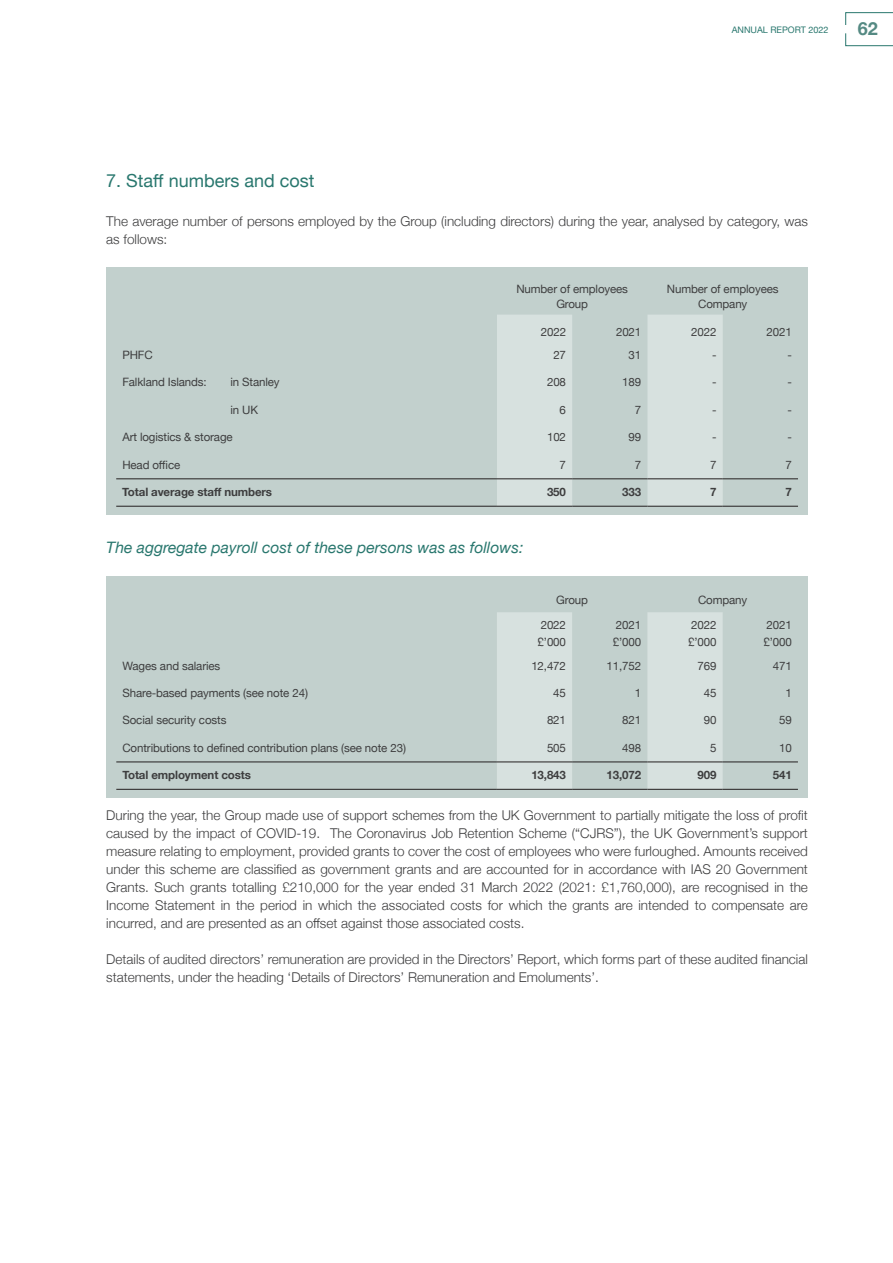
<style>
.page{position:relative;width:893px;height:1263px;background:#fff}
.page>*{position:absolute;margin:0;border:0;box-sizing:border-box;transform-origin:0 0}
.t1{font:18px "Helvetica Neue";color:#29776e}
.t2{font:700 18px "Helvetica Neue";color:#558a83}
.t3{font:italic 15.75px "Helvetica Neue";color:#29776e}
.t4{font:300 13.5px/18px "Helvetica Neue";color:#3e3e3f}
.t5{font:11.55px/17px "Helvetica Neue";letter-spacing:-.01em;color:#3e3e3f}
.t6{font:700 11.55px "Helvetica Neue";letter-spacing:-.01em;color:#3e3e3f}
.t7{font:9px "Helvetica Neue";color:#29776e}
</style>
<div class="page">
<svg style="left:845px;top:12px;width:48px;height:13px"></svg>
<svg style="left:845px;top:33px;width:48px;height:13px"></svg>
<div style="left:106px;top:268px;width:702px;height:247px;background:#c2d0cd"></div>
<svg style="left:497px;top:315px;width:226px;height:191px"></svg>
<hr style="left:116px;top:478px;width:381px;height:1px;background:#231f20">
<hr style="left:497px;top:478px;width:75px;height:1px;background:#231f20">
<hr style="left:572px;top:478px;width:75px;height:1px;background:#231f20">
<hr style="left:647px;top:478px;width:76px;height:1px;background:#231f20">
<hr style="left:723px;top:478px;width:75px;height:1px;background:#231f20">
<hr style="left:116px;top:506px;width:381px;height:1px;background:#231f20">
<hr style="left:497px;top:506px;width:75px;height:1px;background:#231f20">
<hr style="left:572px;top:506px;width:75px;height:1px;background:#231f20">
<hr style="left:647px;top:506px;width:76px;height:1px;background:#231f20">
<hr style="left:723px;top:506px;width:75px;height:1px;background:#231f20">
<div style="left:106px;top:576px;width:702px;height:222px;background:#c2d0cd"></div>
<svg style="left:497px;top:612px;width:226px;height:177px"></svg>
<hr style="left:116px;top:761px;width:381px;height:1px;background:#231f20">
<hr style="left:497px;top:761px;width:75px;height:1px;background:#231f20">
<hr style="left:572px;top:761px;width:75px;height:1px;background:#231f20">
<hr style="left:647px;top:761px;width:76px;height:1px;background:#231f20">
<hr style="left:723px;top:761px;width:75px;height:1px;background:#231f20">
<hr style="left:116px;top:789px;width:381px;height:1px;background:#231f20">
<hr style="left:497px;top:789px;width:75px;height:1px;background:#231f20">
<hr style="left:572px;top:789px;width:75px;height:1px;background:#231f20">
<hr style="left:647px;top:789px;width:76px;height:1px;background:#231f20">
<hr style="left:723px;top:789px;width:75px;height:1px;background:#231f20">
<p class="t7" style="left:732px;top:24px;width:98px">ANNUAL REPORT 2022</p>
<h1 class="t2" style="left:858px;top:15px;width:22px">62</h1>
<h1 class="t1" style="left:106px;top:167px;width:210px">7. Staff numbers and cost</h1>
<p class="t4" style="left:106px;top:212px;width:703px">The average number of persons employed by the Group (including directors) during the year, analysed by category, was as follows:</p>
<p class="t5" style="left:516px;top:282px;width:113px;line-height:15px;text-align:center">Number of employees<br>Group</p>
<p class="t5" style="left:667px;top:282px;width:113px;line-height:15px;text-align:center">Number of employees<br>Company</p>
<p class="t5" style="left:541px;top:324px;width:27px">2022</p>
<p class="t5" style="left:616px;top:324px;width:27px">2021</p>
<p class="t5" style="left:691px;top:324px;width:27px">2022</p>
<p class="t5" style="left:767px;top:324px;width:27px">2021</p>
<p class="t5" style="left:122px;top:347px;width:32px">PHFC</p>
<p class="t5" style="left:553px;top:347px;width:14px">27</p>
<p class="t5" style="left:629px;top:347px;width:14px">31</p>
<p class="t5" style="left:712px;top:347px;width:6px">-</p>
<p class="t5" style="left:787px;top:347px;width:6px">-</p>
<p class="t5" style="left:122px;top:374px;width:86px">Falkland Islands:</p>
<p class="t5" style="left:230px;top:374px;width:51px">in Stanley</p>
<p class="t5" style="left:547px;top:374px;width:20px">208</p>
<p class="t5" style="left:622px;top:374px;width:20px">189</p>
<p class="t5" style="left:712px;top:374px;width:6px">-</p>
<p class="t5" style="left:787px;top:374px;width:6px">-</p>
<p class="t5" style="left:230px;top:402px;width:29px">in UK</p>
<p class="t5" style="left:560px;top:402px;width:8px">6</p>
<p class="t5" style="left:635px;top:402px;width:8px">7</p>
<p class="t5" style="left:712px;top:402px;width:6px">-</p>
<p class="t5" style="left:787px;top:402px;width:6px">-</p>
<p class="t5" style="left:122px;top:429px;width:112px">Art logistics &amp; storage</p>
<p class="t5" style="left:547px;top:429px;width:20px">102</p>
<p class="t5" style="left:629px;top:429px;width:14px">99</p>
<p class="t5" style="left:712px;top:429px;width:6px">-</p>
<p class="t5" style="left:787px;top:429px;width:6px">-</p>
<p class="t5" style="left:122px;top:457px;width:60px">Head office</p>
<p class="t5" style="left:560px;top:457px;width:8px">7</p>
<p class="t5" style="left:635px;top:457px;width:8px">7</p>
<p class="t5" style="left:710px;top:457px;width:8px">7</p>
<p class="t5" style="left:785px;top:457px;width:8px">7</p>
<p class="t6" style="left:122px;top:483px;width:151px">Total average staff numbers</p>
<p class="t6" style="left:547px;top:483px;width:20px">350</p>
<p class="t6" style="left:622px;top:483px;width:20px">333</p>
<p class="t6" style="left:710px;top:483px;width:8px">7</p>
<p class="t6" style="left:785px;top:483px;width:8px">7</p>
<p class="t3" style="left:106px;top:536px;width:419px">The aggregate payroll cost of these persons was as follows:</p>
<p class="t5" style="left:556px;top:592px;width:33px">Group</p>
<p class="t5" style="left:698px;top:592px;width:51px">Company</p>
<p class="t5" style="left:538px;top:617px;width:30px">2022 £’000</p>
<p class="t5" style="left:613px;top:617px;width:30px">2021 £’000</p>
<p class="t5" style="left:688px;top:617px;width:30px">2022 £’000</p>
<p class="t5" style="left:763px;top:617px;width:30px">2021 £’000</p>
<p class="t5" style="left:122px;top:658px;width:99px">Wages and salaries</p>
<p class="t5" style="left:531px;top:658px;width:36px">12,472</p>
<p class="t5" style="left:607px;top:658px;width:36px">11,752</p>
<p class="t5" style="left:697px;top:658px;width:20px">769</p>
<p class="t5" style="left:773px;top:658px;width:20px">471</p>
<p class="t5" style="left:122px;top:685px;width:187px">Share-based payments (see note 24)</p>
<p class="t5" style="left:553px;top:685px;width:14px">45</p>
<p class="t5" style="left:635px;top:685px;width:8px">1</p>
<p class="t5" style="left:704px;top:685px;width:14px">45</p>
<p class="t5" style="left:785px;top:685px;width:8px">1</p>
<p class="t5" style="left:122px;top:712px;width:105px">Social security costs</p>
<p class="t5" style="left:547px;top:712px;width:20px">821</p>
<p class="t5" style="left:622px;top:712px;width:20px">821</p>
<p class="t5" style="left:704px;top:712px;width:14px">90</p>
<p class="t5" style="left:779px;top:712px;width:14px">59</p>
<p class="t5" style="left:122px;top:740px;width:285px">Contributions to defined contribution plans (see note 23)</p>
<p class="t5" style="left:547px;top:740px;width:20px">505</p>
<p class="t5" style="left:622px;top:740px;width:20px">498</p>
<p class="t5" style="left:710px;top:740px;width:8px">5</p>
<p class="t5" style="left:779px;top:740px;width:14px">10</p>
<p class="t6" style="left:122px;top:766px;width:130px">Total employment costs</p>
<p class="t6" style="left:531px;top:766px;width:36px">13,843</p>
<p class="t6" style="left:607px;top:766px;width:36px">13,072</p>
<p class="t6" style="left:697px;top:766px;width:20px">909</p>
<p class="t6" style="left:773px;top:766px;width:20px">541</p>
<p class="t4" style="left:106px;top:805px;width:703px;text-align:justify">During the year, the Group made use of support schemes from the UK Government to partially mitigate the loss of profit caused by the impact of COVID-19. The Coronavirus Job Retention Scheme (“CJRS”), the UK Government’s support measure relating to employment, provided grants to cover the cost of employees who were furloughed. Amounts received under this scheme are classified as government grants and are accounted for in accordance with IAS 20 Government Grants. Such grants totalling £210,000 for the year ended 31 March 2022 (2021: £1,760,000), are recognised in the Income Statement in the period in which the associated costs for which the grants are intended to compensate are incurred, and are presented as an offset against those associated costs.</p>
<p class="t4" style="left:106px;top:949px;width:703px">Details of audited directors’ remuneration are provided in the Directors’ Report, which forms part of these audited financial statements, under the heading ‘Details of Directors’ Remuneration and Emoluments’.</p>
</div>
